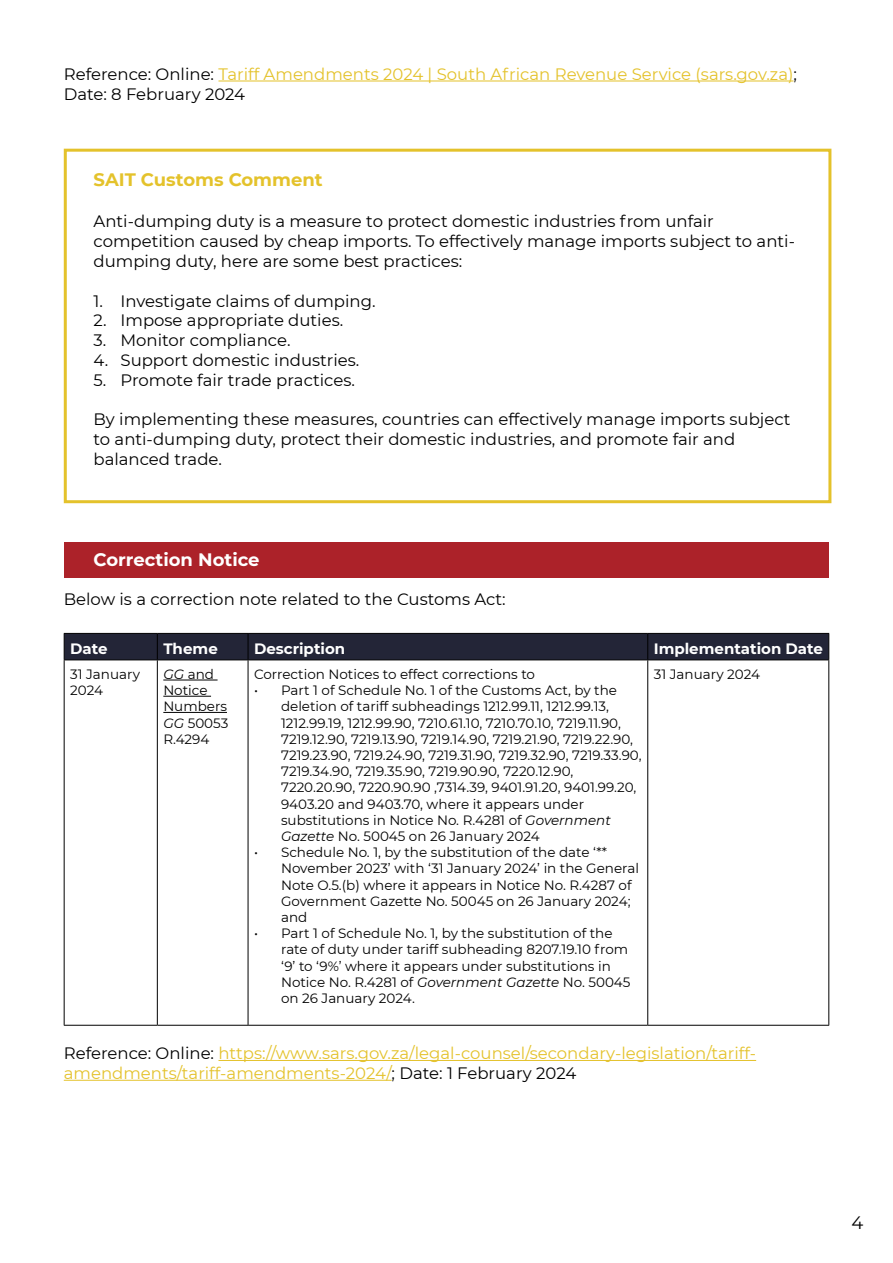
<style>
.page{position:relative;width:893px;height:1263px;background:#fff}
.page>*{position:absolute;margin:0;border:0;box-sizing:border-box;transform-origin:0 0}
.t1{font:700 18px "Montserrat";color:#e4c22b}
.t2{font:700 18px "Montserrat";color:#fff}
.t3{font:18px "Montserrat";color:#000}
.t4{font:16.5px/19.8px "Montserrat";color:#000}
.t5{font:16.5px/19.8px "Montserrat";color:#e4c22b}
.t6{font:700 15px "Montserrat";color:#fff}
.t7{font:13.5px/16.2px "Montserrat";color:#000}
.s1{color:#000}
.s2{font-style:italic}
</style>
<div class="page">
<div style="left:64px;top:542px;width:764px;height:35px;background:#ac2229"></div>
<hr style="left:218px;top:81px;width:575px;height:1px;background:#e4c22b">
<hr style="left:218px;top:1060px;width:538px;height:1px;background:#e4c22b">
<hr style="left:64px;top:1080px;width:328px;height:1px;background:#e4c22b">
<div style="left:64px;top:633px;width:765px;height:26px;background:#232537"></div>
<hr style="left:64px;top:659px;width:93px;height:1px;background:#000">
<hr style="left:64px;top:660px;width:1px;height:365px;background:#000">
<hr style="left:157px;top:659px;width:91px;height:1px;background:#000">
<hr style="left:157px;top:660px;width:1px;height:365px;background:#000">
<hr style="left:248px;top:659px;width:400px;height:1px;background:#000">
<hr style="left:248px;top:660px;width:1px;height:365px;background:#000">
<hr style="left:648px;top:659px;width:181px;height:1px;background:#000">
<hr style="left:647px;top:660px;width:1px;height:365px;background:#000">
<hr style="left:828px;top:660px;width:1px;height:365px;background:#000">
<hr style="left:64px;top:1025px;width:93px;height:1px;background:#000">
<hr style="left:157px;top:1025px;width:91px;height:1px;background:#000">
<hr style="left:248px;top:1025px;width:400px;height:1px;background:#000">
<hr style="left:648px;top:1025px;width:181px;height:1px;background:#000">
<hr style="left:163px;top:680px;width:55px;height:1px;background:#000">
<hr style="left:163px;top:696px;width:48px;height:1px;background:#000">
<hr style="left:163px;top:712px;width:64px;height:1px;background:#000">
<div style="left:64px;top:149px;width:767px;height:354px;border:3px solid #e4c22b"></div>
<p class="t5" style="left:64px;top:63px;width:735px"><span class="s1">Reference: Online:</span> Tariff Amendments 2024 | South African Revenue Service (sars.gov.za)<span class="s1">;<br>Date: 8 February 2024</span></p>
<h1 class="t1" style="left:94px;top:167px;width:231px">SAIT Customs Comment</h1>
<p class="t4" style="left:94px;top:211px;width:703px">Anti-dumping duty is a measure to protect domestic industries from unfair competition caused by cheap imports. To effectively manage imports subject to anti&shy;dumping duty, here are some best practices:</p>
<p class="t4" style="left:94px;top:290px;width:283px">1. Investigate claims of dumping.</p>
<p class="t4" style="left:94px;top:310px;width:251px">2. Impose appropriate duties.</p>
<p class="t4" style="left:94px;top:330px;width:198px">3. Monitor compliance.</p>
<p class="t4" style="left:94px;top:350px;width:267px">4. Support domestic industries.</p>
<p class="t4" style="left:94px;top:369px;width:263px">5. Promote fair trade practices.</p>
<p class="t4" style="left:94px;top:409px;width:698px">By implementing these measures, countries can effectively manage imports subject to anti-dumping duty, protect their domestic industries, and promote fair and balanced trade.</p>
<h1 class="t2" style="left:94px;top:546px;width:168px">Correction Notice</h1>
<p class="t4" style="left:64px;top:589px;width:443px">Below is a correction note related to the Customs Act:</p>
<p class="t6" style="left:70px;top:638px;width:39px">Date</p>
<p class="t6" style="left:163px;top:638px;width:56px">Theme</p>
<p class="t6" style="left:254px;top:638px;width:93px">Description</p>
<p class="t6" style="left:654px;top:638px;width:171px">Implementation Date</p>
<p class="t7" style="left:70px;top:666px;width:71px">31 January<br>2024</p>
<p class="t7" style="left:163px;top:666px;width:67px"><span class="s2">GG</span> and<br>Notice<br>Numbers<br><span class="s2">GG</span> 50053<br>R.4294</p>
<p class="t7" style="left:254px;top:666px;width:282px">Correction Notices to effect corrections to</p>
<p class="t7" style="left:654px;top:666px;width:108px">31 January 2024</p>
<p class="t7" style="left:281px;top:682px;width:362px;text-indent:-27px">• Part 1 of Schedule No. 1 of the Customs Act, by the deletion of tariff subheadings 1212.99.11, 1212.99.13, 1212.99.19, 1212.99.90, 7210.61.10, 7210.70.10, 7219.11.90, 7219.12.90, 7219.13.90, 7219.14.90, 7219.21.90, 7219.22.90, 7219.23.90, 7219.24.90, 7219.31.90, 7219.32.90, 7219.33.90, 7219.34.90, 7219.35.90, 7219.90.90, 7220.12.90, 7220.20.90, 7220.90.90 ,7314.39, 9401.91.20, 9401.99.20, 9403.20 and 9403.70, where it appears under substitutions in Notice No. R.4281 of <span class="s2">Government Gazette</span> No. 50045 on 26 January 2024</p>
<p class="t7" style="left:281px;top:844px;width:360px;text-indent:-27px">• Schedule No. 1, by the substitution of the date ‘** November 2023’ with ‘31 January 2024’ in the General Note O.5.(b) where it appears in Notice No. R.4287 of Government Gazette No. 50045 on 26 January 2024; and</p>
<p class="t7" style="left:281px;top:925px;width:351px;text-indent:-27px">• Part 1 of Schedule No. 1, by the substitution of the rate of duty under tariff subheading 8207.19.10 from ‘9’ to ‘9%’ where it appears under substitutions in Notice No. R.4281 of <span class="s2">Government Gazette</span> No. 50045 on 26 January 2024.</p>
<p class="t5" style="left:64px;top:1043px;width:694px"><span class="s1">Reference: Online:</span> https://www.sars.gov.za/legal-counsel/secondary-legislation/tariff&shy;amendments/tariff-amendments-2024/<span class="s1">; Date: 1 February 2024</span></p>
<h1 class="t3" style="left:851px;top:1210px;width:13px">4</h1>
</div>
